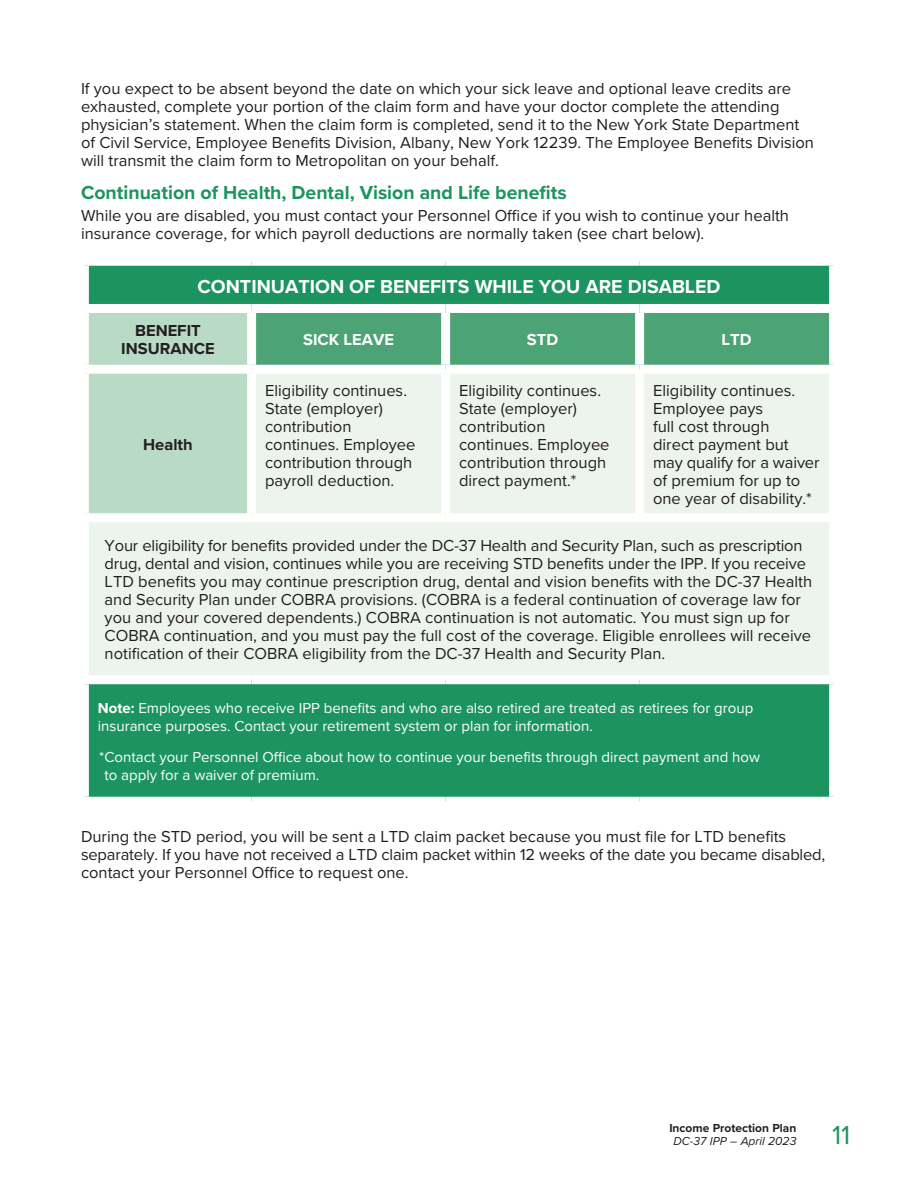
<style>
.page{position:relative;width:918px;height:1188px;background:#fff}
.page>*{position:absolute;margin:0;border:0;box-sizing:border-box;transform-origin:0 0}
.t1{font:27px "Proxima Nova";color:#1c945f}
._2023_IPP_H3_13_13{font:700 19.5px "Proxima Nova";color:#1c945f}
._2023_Table_Header{font:700 19.5px "Proxima Nova";color:#fff}
._2023_IPP_body{font:16.5px/18px "Proxima Nova";color:#231f20}
._2023_Header_White_B{font:700 16.5px/18px "Proxima Nova";color:#231f20;text-align:center}
._2023_Header_White_B-2{font:700 16.5px "Proxima Nova";color:#fff}
._2023_Left_Column_He{font:700 16.5px "Proxima Nova";color:#231f20}
._2023_IPP_Footnote-t{font:15px/18px "Proxima Nova";color:#fff}
.t2{font:700 12px "Proxima Nova";color:#231f20}
.t3{font:italic 12px "Proxima Nova";color:#231f20}
.s1{font-weight:700}
</style>
<div class="page">
<div style="left:89px;top:266px;width:740px;height:531px;background:#1c945f"></div>
<svg style="left:89px;top:313px;width:740px;height:52px;background:#65b088"></svg>
<svg style="left:89px;top:374px;width:740px;height:301px;background:#e7f1e9"></svg>
<div style="left:441px;top:374px;width:9px;height:139px;background:#fff"></div>
<div style="left:635px;top:374px;width:9px;height:139px;background:#fff"></div>
<div style="left:252px;top:513px;width:194px;height:9px;background:#fff"></div>
<div style="left:446px;top:513px;width:194px;height:9px;background:#fff"></div>
<div style="left:640px;top:513px;width:198px;height:9px;background:#fff"></div>
<div style="left:80px;top:675px;width:172px;height:9px;background:#fff"></div>
<div style="left:252px;top:675px;width:194px;height:9px;background:#fff"></div>
<div style="left:446px;top:675px;width:194px;height:9px;background:#fff"></div>
<div style="left:640px;top:675px;width:198px;height:9px;background:#fff"></div>
<div style="left:252px;top:304px;width:194px;height:9px;background:#fff"></div>
<div style="left:640px;top:304px;width:198px;height:9px;background:#fff"></div>
<div style="left:252px;top:365px;width:194px;height:9px;background:#fff"></div>
<div style="left:640px;top:365px;width:198px;height:9px;background:#fff"></div>
<div style="left:446px;top:304px;width:194px;height:9px;background:#fff"></div>
<div style="left:441px;top:313px;width:9px;height:52px;background:#fff"></div>
<div style="left:635px;top:313px;width:9px;height:52px;background:#fff"></div>
<div style="left:446px;top:365px;width:194px;height:9px;background:#fff"></div>
<div style="left:80px;top:304px;width:172px;height:9px;background:#fff"></div>
<div style="left:247px;top:313px;width:9px;height:52px;background:#fff"></div>
<div style="left:80px;top:365px;width:172px;height:9px;background:#fff"></div>
<div style="left:247px;top:374px;width:9px;height:139px;background:#fff"></div>
<div style="left:80px;top:513px;width:172px;height:9px;background:#fff"></div>
<p class="_2023_IPP_body" style="left:81px;top:79px;width:734px">If you expect to be absent beyond the date on which your sick leave and optional leave credits are exhausted, complete your portion of the claim form and have your doctor complete the attending physician’s statement. When the claim form is completed, send it to the New York State Department of Civil Service, Employee Benefits Division, Albany, New York 12239. The Employee Benefits Division will transmit the claim form to Metropolitan on your behalf.</p>
<p class="_2023_IPP_H3_13_13" style="left:81px;top:178px;width:487px">Continuation of Health, Dental, Vision and Life benefits</p>
<p class="_2023_IPP_body" style="left:81px;top:206px;width:710px">While you are disabled, you must contact your Personnel Office if you wish to continue your health insurance coverage, for which payroll deductions are normally taken (see chart below).</p>
<p class="_2023_Table_Header" style="left:197px;top:272px;width:525px">CONTINUATION OF BENEFITS WHILE YOU ARE DISABLED</p>
<p class="_2023_Header_White_B" style="left:121px;top:322px;width:95px">BENEFIT<br>INSURANCE</p>
<p class="_2023_Header_White_B-2" style="left:303px;top:328px;width:92px">SICK LEAVE</p>
<p class="_2023_Header_White_B-2" style="left:527px;top:328px;width:33px">STD</p>
<p class="_2023_Header_White_B-2" style="left:722px;top:328px;width:32px">LTD</p>
<p class="_2023_IPP_body" style="left:265px;top:381px;width:152px">Eligibility continues.<br>State (employer) contribution continues. Employee contribution through payroll deduction.</p>
<p class="_2023_IPP_body" style="left:459px;top:381px;width:152px">Eligibility continues.<br>State (employer) contribution continues. Employee contribution through direct payment.*</p>
<p class="_2023_IPP_body" style="left:653px;top:381px;width:168px">Eligibility continues.<br>Employee pays<br>full cost through<br>direct payment but may qualify for a waiver of premium for up to one year of disability.*</p>
<p class="_2023_IPP_body" style="left:105px;top:536px;width:709px">Your eligibility for benefits provided under the DC-37 Health and Security Plan, such as prescription drug, dental and vision, continues while you are receiving STD benefits under the IPP. If you receive LTD benefits you may continue prescription drug, dental and vision benefits with the DC-37 Health and Security Plan under COBRA provisions. (COBRA is a federal continuation of coverage law for you and your covered dependents.) COBRA continuation is not automatic. You must sign up for COBRA continuation, and you must pay the full cost of the coverage. Eligible enrollees will receive notification of their COBRA eligibility from the DC-37 Health and Security Plan.</p>
<p class="_2023_Left_Column_He" style="left:143px;top:432px;width:51px">Health</p>
<p class="_2023_IPP_Footnote-t" style="left:98px;top:698px;width:657px"><span class="s1">Note:</span> Employees who receive IPP benefits and who are also retired are treated as retirees for group insurance purposes. Contact your retirement system or plan for information.</p>
<p class="_2023_IPP_Footnote-t" style="left:104px;top:747px;width:657px;text-indent:-5px">*Contact your Personnel Office about how to continue your benefits through direct payment and how to apply for a waiver of premium.</p>
<p class="_2023_IPP_body" style="left:81px;top:827px;width:746px">During the STD period, you will be sent a LTD claim packet because you must file for LTD benefits separately. If you have not received a LTD claim packet within 12 weeks of the date you became disabled, contact your Personnel Office to request one.</p>
<p class="t2" style="left:669px;top:1119px;width:129px">Income Protection Plan</p>
<p class="t3" style="left:673px;top:1133px;width:124px">DC-37 IPP – April 2023</p>
<h1 class="t1" style="left:832px;top:1115px;width:20px">11</h1>
</div>
